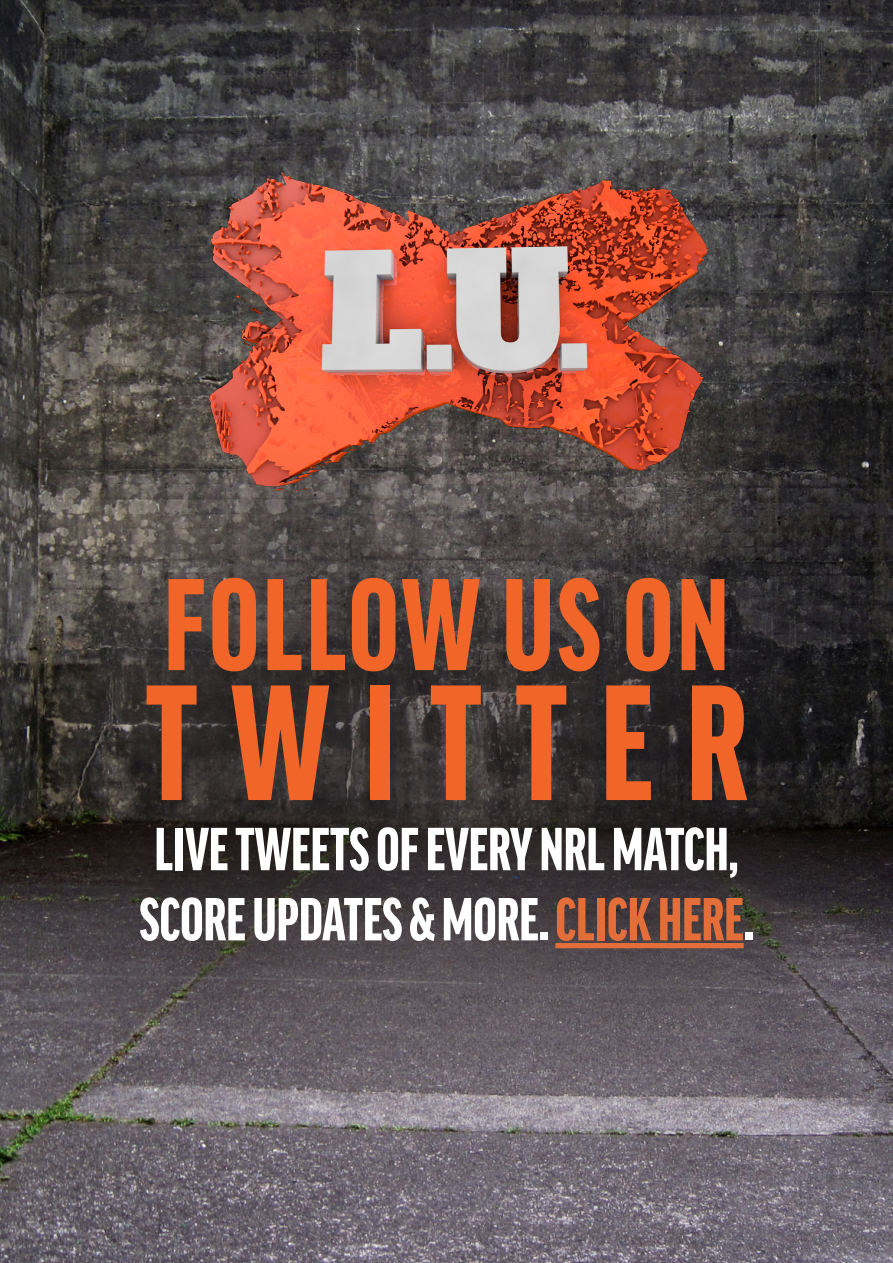
<style>
.page{position:relative;width:893px;height:1263px;background:#fff}
.page>*{position:absolute;margin:0;border:0;box-sizing:border-box;transform-origin:0 0}
.t1{font:900 extra-condensed 158.1px "Good Pro";letter-spacing:.21em;color:#f26529}
.t2{font:900 extra-condensed 125.55px "Good Pro";letter-spacing:.03em;color:#f26529}
.t3{font:900 extra-condensed 58.5px/70.2px "Good Pro";color:#fff}
.s1{color:#e36e3a}
</style>
<div class="page">
<img style="left:0;top:0;width:893px;height:1263px">
<img style="left:88px;top:154px;width:717px;height:285px">
<div style="left:4px;top:439px;width:882px;height:650px;background:#231f20;opacity:.54"></div>
<div style="left:555px;top:943px;width:189px;height:5px;background:#e36e3a"></div>
<p class="t2" style="left:164px;top:556px;width:566px">FOLLOW US ON</p>
<p class="t1" style="left:145px;top:656px;width:604px">TWITTER</p>
<p class="t3" style="left:140px;top:814px;width:615px">LIVE TWEETS OF EVERY NRL MATCH,<br>SCORE UPDATES &amp; MORE. <span class="s1">CLICK HERE</span>.</p>
</div>
